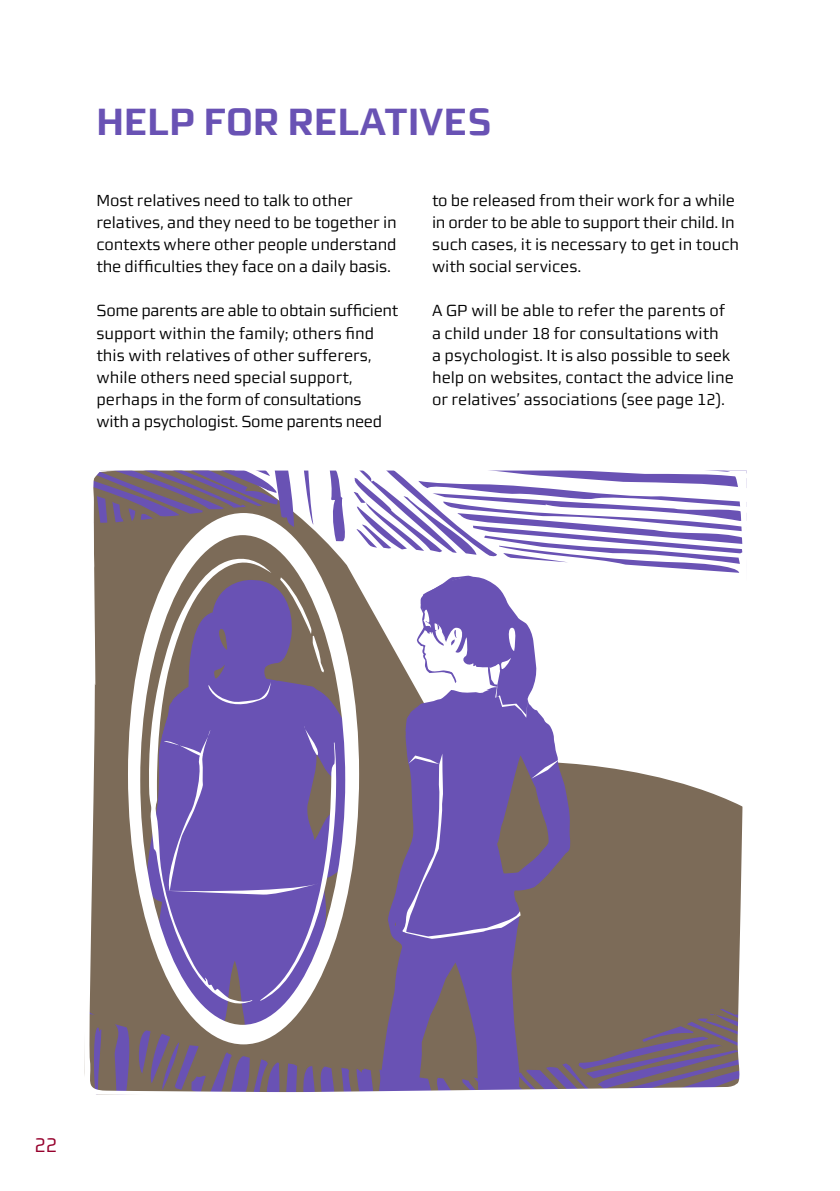
<style>
.page{position:relative;width:840px;height:1191px;background:#fff}
.page>*{position:absolute;margin:0;border:0;box-sizing:border-box;transform-origin:0 0}
.t1{font:700 38px "midtsans";color:#6952b4}
.t2{font:20px "midtsans";color:#96002c}
.t3{font:16px/22px "midtsans";color:#000}
</style>
<div class="page">
<svg style="left:84px;top:470px;width:663px;height:625px"></svg>
<h1 class="t1" style="left:96px;top:100px;width:370px">HELP FOR RELATIVES</h1>
<p class="t3" style="left:96px;top:190px;width:301px">Most relatives need to talk to other relatives, and they need to be together in contexts where other people understand the difficulties they face on a daily basis.</p>
<p class="t3" style="left:96px;top:300px;width:303px">Some parents are able to obtain sufficient support within the family; others find this with relatives of other sufferers, while others need special support, perhaps in the form of consultations<br>with a psychologist. Some parents need</p>
<p class="t3" style="left:432px;top:190px;width:308px">to be released from their work for a while in order to be able to support their child. In such cases, it is necessary to get in touch with social services.</p>
<p class="t3" style="left:432px;top:300px;width:303px">A GP will be able to refer the parents of a child under 18 for consultations with<br>a psychologist. It is also possible to seek help on websites, contact the advice line or relatives’ associations (see page 12).</p>
<p class="t2" style="left:34px;top:1133px;width:24px">22</p>
</div>
